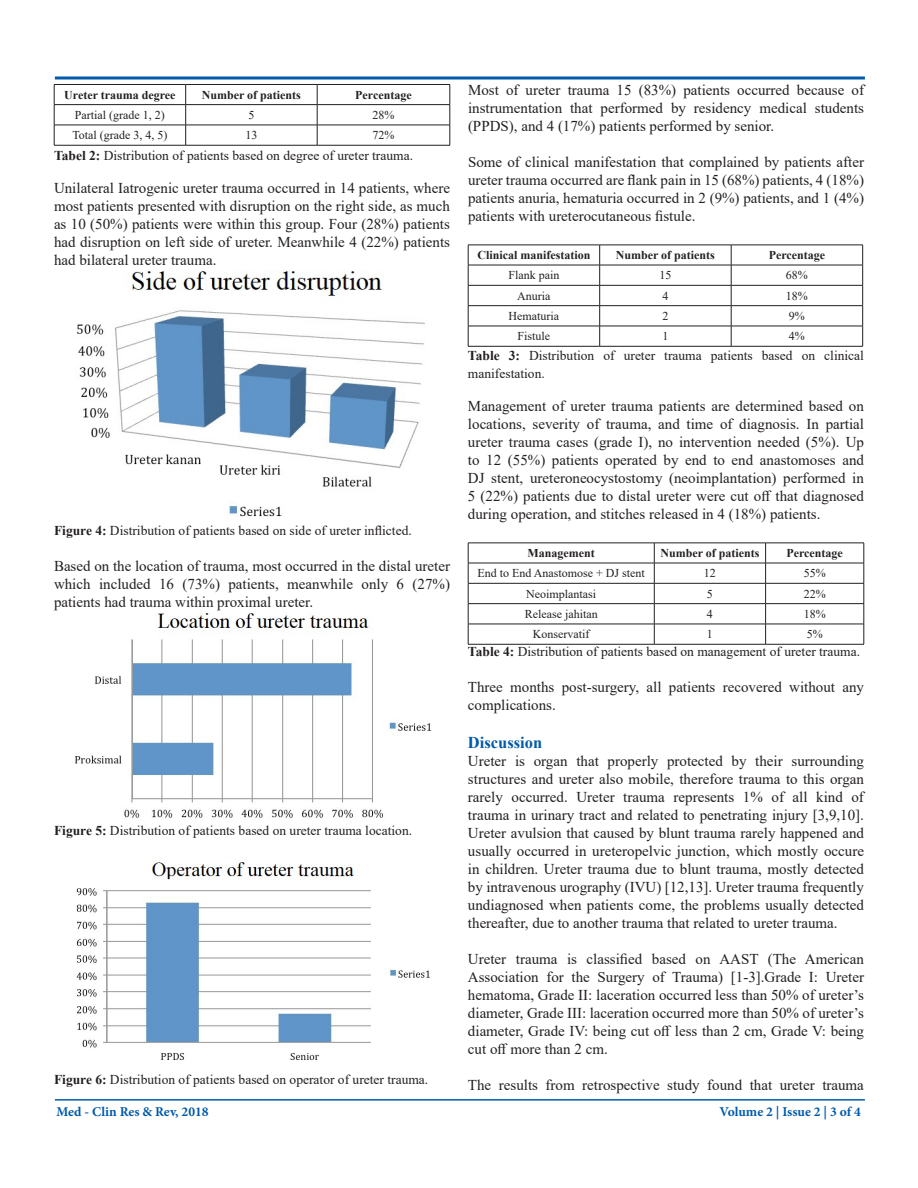
<style>
.page{position:relative;width:918px;height:1188px;background:#fff}
.page>*{position:absolute;margin:0;border:0;box-sizing:border-box;transform-origin:0 0}
.t1{font:700 16.5px "Times New Roman";color:#015aaa}
.t2{font:15px/18px "Times New Roman";color:#231f20;text-align:justify}
.t3{font:13.5px/18px "Times New Roman";color:#231f20}
.t4{font:700 13.5px "Minion Pro";color:#015aaa}
.t5{font:12px "Times New Roman";color:#231f20}
.t6{font:700 12px "Times New Roman";color:#231f20}
.s1{font-weight:700}
</style>
<div class="page">
<hr style="left:55px;top:1099px;width:810px;height:2px;background:#015aaa">
<svg style="left:54px;top:76px;width:811px;height:69px"></svg>
<hr style="left:54px;top:145px;width:132px;height:1px;background:#231f20">
<hr style="left:186px;top:145px;width:131px;height:1px;background:#231f20">
<hr style="left:317px;top:145px;width:133px;height:1px;background:#231f20">
<hr style="left:468px;top:245px;width:132px;height:1px;background:#231f20">
<hr style="left:600px;top:245px;width:131px;height:1px;background:#231f20">
<hr style="left:731px;top:245px;width:132px;height:1px;background:#231f20">
<hr style="left:468px;top:265px;width:132px;height:1px;background:#231f20">
<hr style="left:600px;top:265px;width:131px;height:1px;background:#231f20">
<hr style="left:731px;top:265px;width:132px;height:1px;background:#231f20">
<hr style="left:468px;top:285px;width:132px;height:1px;background:#231f20">
<hr style="left:600px;top:285px;width:131px;height:1px;background:#231f20">
<hr style="left:731px;top:285px;width:132px;height:1px;background:#231f20">
<hr style="left:468px;top:305px;width:132px;height:1px;background:#231f20">
<hr style="left:600px;top:305px;width:131px;height:1px;background:#231f20">
<hr style="left:731px;top:305px;width:132px;height:1px;background:#231f20">
<hr style="left:468px;top:326px;width:132px;height:1px;background:#231f20">
<svg style="left:468px;top:245px;width:1px;height:101px"></svg>
<hr style="left:600px;top:326px;width:131px;height:1px;background:#231f20">
<svg style="left:599px;top:245px;width:1px;height:101px"></svg>
<hr style="left:731px;top:326px;width:132px;height:1px;background:#231f20">
<svg style="left:731px;top:245px;width:1px;height:101px"></svg>
<svg style="left:862px;top:245px;width:1px;height:101px"></svg>
<hr style="left:468px;top:346px;width:132px;height:1px;background:#231f20">
<hr style="left:600px;top:346px;width:131px;height:1px;background:#231f20">
<hr style="left:731px;top:346px;width:132px;height:1px;background:#231f20">
<hr style="left:468px;top:543px;width:186px;height:1px;background:#231f20">
<hr style="left:654px;top:543px;width:112px;height:1px;background:#231f20">
<hr style="left:766px;top:543px;width:98px;height:1px;background:#231f20">
<hr style="left:468px;top:563px;width:186px;height:1px;background:#231f20">
<hr style="left:654px;top:563px;width:112px;height:1px;background:#231f20">
<hr style="left:766px;top:563px;width:98px;height:1px;background:#231f20">
<hr style="left:468px;top:583px;width:186px;height:1px;background:#231f20">
<hr style="left:654px;top:583px;width:112px;height:1px;background:#231f20">
<hr style="left:766px;top:583px;width:98px;height:1px;background:#231f20">
<hr style="left:468px;top:603px;width:186px;height:1px;background:#231f20">
<hr style="left:654px;top:603px;width:112px;height:1px;background:#231f20">
<hr style="left:766px;top:603px;width:98px;height:1px;background:#231f20">
<hr style="left:468px;top:624px;width:186px;height:1px;background:#231f20">
<svg style="left:468px;top:543px;width:1px;height:101px"></svg>
<hr style="left:654px;top:624px;width:112px;height:1px;background:#231f20">
<svg style="left:654px;top:543px;width:1px;height:101px"></svg>
<hr style="left:766px;top:624px;width:98px;height:1px;background:#231f20">
<svg style="left:765px;top:543px;width:1px;height:101px"></svg>
<svg style="left:864px;top:543px;width:1px;height:101px"></svg>
<hr style="left:468px;top:644px;width:186px;height:1px;background:#231f20">
<hr style="left:654px;top:644px;width:112px;height:1px;background:#231f20">
<hr style="left:766px;top:644px;width:98px;height:1px;background:#231f20">
<img style="left:77px;top:271px;width:348px;height:246px">
<img style="left:75px;top:612px;width:357px;height:206px">
<img style="left:76px;top:861px;width:354px;height:199px">
<p class="t6" style="left:64px;top:86px;width:113px">Ureter trauma degree</p>
<p class="t6" style="left:202px;top:86px;width:101px">Number of patients</p>
<p class="t6" style="left:355px;top:86px;width:58px">Percentage</p>
<p class="t5" style="left:75px;top:106px;width:91px">Partial (grade 1, 2)</p>
<p class="t5" style="left:248px;top:106px;width:7px">5</p>
<p class="t5" style="left:373px;top:106px;width:23px">28%</p>
<p class="t5" style="left:72px;top:127px;width:97px">Total (grade 3, 4, 5)</p>
<p class="t5" style="left:245px;top:127px;width:13px">13</p>
<p class="t5" style="left:373px;top:127px;width:23px">72%</p>
<p class="t3" style="left:54px;top:146px;width:361px"><span class="s1">Tabel 2:</span> Distribution of patients based on degree of ureter trauma.</p>
<p class="t2" style="left:54px;top:179px;width:398px">Unilateral Iatrogenic ureter trauma occurred in 14 patients, where most patients presented with disruption on the right side, as much as 10 (50%) patients were within this group. Four (28%) patients had disruption on left side of ureter. Meanwhile 4 (22%) patients had bilateral ureter trauma.</p>
<p class="t3" style="left:54px;top:521px;width:359px"><span class="s1">Figure 4:</span> Distribution of patients based on side of ureter inflicted.</p>
<p class="t2" style="left:54px;top:557px;width:398px">Based on the location of trauma, most occurred in the distal ureter which included 16 (73%) patients, meanwhile only 6 (27%) patients had trauma within proximal ureter.</p>
<p class="t3" style="left:54px;top:821px;width:360px"><span class="s1">Figure 5:</span> Distribution of patients based on ureter trauma location.</p>
<p class="t3" style="left:54px;top:1070px;width:376px"><span class="s1">Figure 6:</span> Distribution of patients based on operator of ureter trauma.</p>
<p class="t2" style="left:468px;top:80px;width:398px">Most of ureter trauma 15 (83%) patients occurred because of instrumentation that performed by residency medical students (PPDS), and 4 (17%) patients performed by senior.</p>
<p class="t2" style="left:468px;top:152px;width:398px">Some of clinical manifestation that complained by patients after ureter trauma occurred are flank pain in 15 (68%) patients, 4 (18%) patients anuria, hematuria occurred in 2 (9%) patients, and 1 (4%) patients with ureterocutaneous fistule.</p>
<p class="t6" style="left:477px;top:246px;width:115px">Clinical manifestation</p>
<p class="t6" style="left:616px;top:246px;width:101px">Number of patients</p>
<p class="t6" style="left:769px;top:246px;width:58px">Percentage</p>
<p class="t5" style="left:508px;top:267px;width:52px">Flank pain</p>
<p class="t5" style="left:659px;top:267px;width:13px">15</p>
<p class="t5" style="left:786px;top:267px;width:23px">68%</p>
<p class="t5" style="left:517px;top:287px;width:35px">Anuria</p>
<p class="t5" style="left:662px;top:287px;width:7px">4</p>
<p class="t5" style="left:786px;top:287px;width:23px">18%</p>
<p class="t5" style="left:509px;top:307px;width:52px">Hematuria</p>
<p class="t5" style="left:662px;top:307px;width:7px">2</p>
<p class="t5" style="left:789px;top:307px;width:17px">9%</p>
<p class="t5" style="left:518px;top:328px;width:34px">Fistule</p>
<p class="t5" style="left:662px;top:328px;width:7px">1</p>
<p class="t5" style="left:789px;top:328px;width:17px">4%</p>
<p class="t3" style="left:468px;top:346px;width:398px"><span class="s1">Table 3:</span> Distribution of ureter trauma patients based on clinical manifestation.</p>
<p class="t2" style="left:468px;top:396px;width:398px">Management of ureter trauma patients are determined based on locations, severity of trauma, and time of diagnosis. In partial ureter trauma cases (grade I), no intervention needed (5%). Up to 12 (55%) patients operated by end to end anastomoses and DJ stent, ureteroneocystostomy (neoimplantation) performed in 5 (22%) patients due to distal ureter were cut off that diagnosed during operation, and stitches released in 4 (18%) patients.</p>
<p class="t6" style="left:528px;top:544px;width:69px">Management</p>
<p class="t6" style="left:660px;top:544px;width:101px">Number of patients</p>
<p class="t6" style="left:787px;top:544px;width:58px">Percentage</p>
<p class="t5" style="left:478px;top:565px;width:169px">End to End Anastomose + DJ stent</p>
<p class="t5" style="left:704px;top:565px;width:13px">12</p>
<p class="t5" style="left:804px;top:565px;width:23px">55%</p>
<p class="t5" style="left:526px;top:585px;width:71px">Neoimplantasi</p>
<p class="t5" style="left:707px;top:585px;width:7px">5</p>
<p class="t5" style="left:804px;top:585px;width:23px">22%</p>
<p class="t5" style="left:525px;top:605px;width:74px">Release jahitan</p>
<p class="t5" style="left:707px;top:605px;width:7px">4</p>
<p class="t5" style="left:804px;top:605px;width:23px">18%</p>
<p class="t5" style="left:533px;top:626px;width:58px">Konservatif</p>
<p class="t5" style="left:707px;top:626px;width:7px">1</p>
<p class="t5" style="left:807px;top:626px;width:17px">5%</p>
<p class="t3" style="left:468px;top:643px;width:394px"><span class="s1">Table 4:</span> Distribution of patients based on management of ureter trauma.</p>
<p class="t2" style="left:468px;top:678px;width:398px">Three months post-surgery, all patients recovered without any complications.</p>
<p class="t1" style="left:468px;top:731px;width:76px">Discussion</p>
<p class="t2" style="left:468px;top:752px;width:398px">Ureter is organ that properly protected by their surrounding structures and ureter also mobile, therefore trauma to this organ rarely occurred. Ureter trauma represents 1% of all kind of trauma in urinary tract and related to penetrating injury [3,9,10].<br>Ureter avulsion that caused by blunt trauma rarely happened and usually occurred in ureteropelvic junction, which mostly occure in children. Ureter trauma due to blunt trauma, mostly detected by intravenous urography (IVU) [12,13]. Ureter trauma frequently undiagnosed when patients come, the problems usually detected thereafter, due to another trauma that related to ureter trauma.</p>
<p class="t2" style="left:468px;top:950px;width:398px">Ureter trauma is classified based on AAST (The American Association for the Surgery of Trauma) [1-3].Grade I: Ureter hematoma, Grade II: laceration occurred less than 50% of ureter’s diameter, Grade III: laceration occurred more than 50% of ureter’s diameter, Grade IV: being cut off less than 2 cm, Grade V: being cut off more than 2 cm.</p>
<p class="t2" style="left:468px;top:1076px;width:397px">The results from retrospective study found that ureter trauma</p>
<p class="t4" style="left:56px;top:1102px;width:154px">Med - Clin Res &amp; Rev, 2018</p>
<p class="t4" style="left:719px;top:1102px;width:143px">Volume 2 | Issue 2 | 3 of 4</p>
</div>
